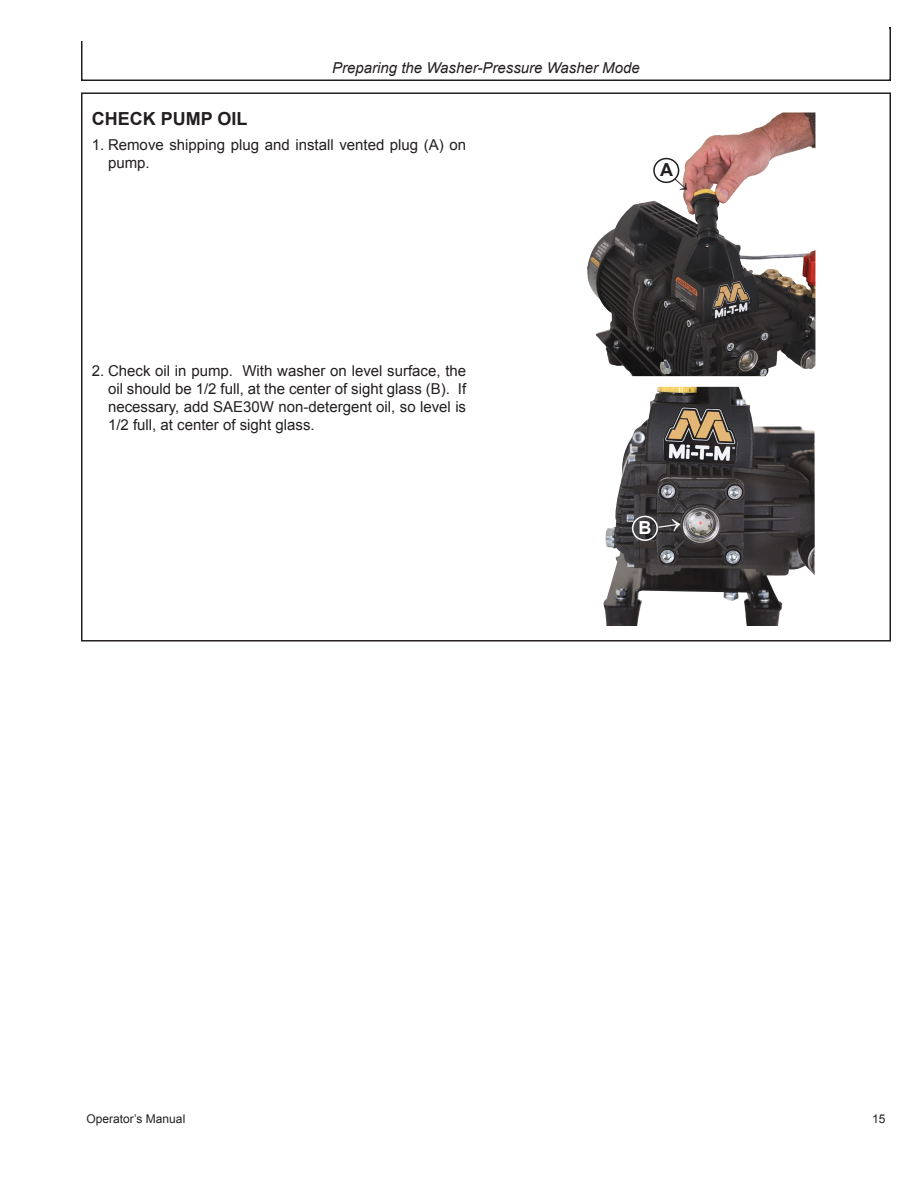
<style>
.page{position:relative;width:918px;height:1188px;background:#fff}
.page>*{position:absolute;margin:0;border:0;box-sizing:border-box;transform-origin:0 0}
.Subhead_1{font:700 18px "Arial";color:#231f20}
.ALPHA_CALLOUT{font:700 18px "Arial";color:#fff}
.ALPHA_CALLOUT-2{font:700 18px "Arial";color:#231f20}
.Text_123{font:15px/18px "Arial";color:#231f20}
.Headline_Small{font:italic 15px "Arial";color:#231f20}
.t1{font:12px "Arial";color:#231f20}
</style>
<div class="page">
<div style="left:81px;top:27px;width:810px;height:54px;border:2px solid #231f20"></div>
<div style="left:81px;top:24px;width:808px;height:17px;background:#fff"></div>
<img style="left:587px;top:112px;width:196px;height:254px">
<img style="left:603px;top:387px;width:212px;height:239px">
<div style="left:632px;top:516px;width:26px;height:25px;border:2px solid #fff;border-radius:50%"></div>
<div style="left:653px;top:158px;width:26px;height:25px;border:2px solid #231f20;border-radius:50%"></div>
<svg style="left:672px;top:175px;width:18px;height:18px"></svg>
<svg style="left:658px;top:518px;width:24px;height:15px"></svg>
<p class="Subhead_1" style="left:92px;top:107px;width:157px">CHECK PUMP OIL</p>
<p class="Headline_Small" style="left:332px;top:58px;width:309px">Preparing the Washer-Pressure Washer Mode</p>
<p class="Text_123" style="left:108px;top:136px;width:360px;text-indent:-16px">1. Remove shipping plug and install vented plug (A) on pump.</p>
<p class="ALPHA_CALLOUT-2" style="left:660px;top:158px;width:14px">A</p>
<p class="Text_123" style="left:108px;top:362px;width:360px;text-align:justify;text-indent:-16px">2. Check oil in pump. With washer on level surface, the oil should be 1/2 full, at the center of sight glass (B). If necessary, add SAE30W non-detergent oil, so level is 1/2 full, at center of sight glass.</p>
<p class="ALPHA_CALLOUT" style="left:639px;top:515px;width:14px">B</p>
<p class="t1" style="left:86px;top:1111px;width:100px">Operator’s Manual</p>
<p class="t1" style="left:872px;top:1111px;width:15px">15</p>
</div>
